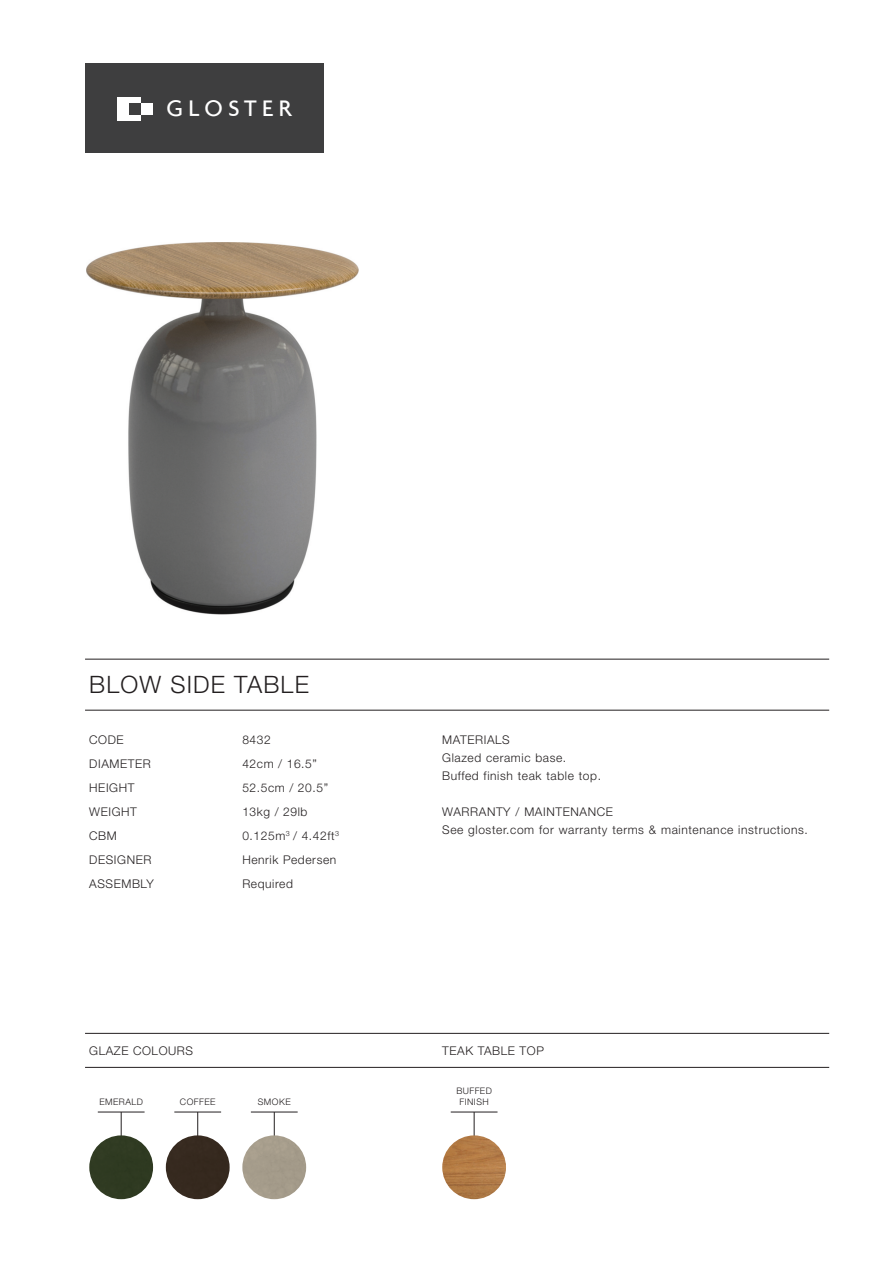
<style>
.page{position:relative;width:893px;height:1263px;background:#fff}
.page>*{position:absolute;margin:0;border:0;box-sizing:border-box;transform-origin:0 0}
.t1{font:500 24.3px "Agenda";letter-spacing:.225em;color:#fff}
.t2{font:300 24px "Helvetica Neue LT Std";letter-spacing:.05em;color:#231f20}
.t3{font:300 12px/24px "Helvetica Neue LT Std";letter-spacing:.05em;color:#231f20}
.t4{font:300 9px/10.8px "Helvetica Neue LT Std";letter-spacing:.05em;color:#231f20;text-align:center}
</style>
<div class="page">
<div style="left:85px;top:64px;width:238px;height:89px;background:#3e3e3f"></div>
<hr style="left:85px;top:659px;width:744px;height:1px;background:#231f20">
<hr style="left:85px;top:710px;width:744px;height:1px;background:#231f20">
<svg style="left:474px;top:1113px;width:1px;height:22px"></svg>
<img style="left:442px;top:1135px;width:64px;height:64px;border-radius:50%">
<hr style="left:451px;top:1112px;width:46px;height:1px;background:#231f20">
<hr style="left:85px;top:1067px;width:744px;height:1px;background:#231f20">
<hr style="left:85px;top:1033px;width:744px;height:1px;background:#231f20">
<svg style="left:121px;top:1113px;width:1px;height:22px"></svg>
<div style="left:89px;top:1135px;width:64px;height:64px;background:#2f3a22;border-radius:50%"></div>
<hr style="left:98px;top:1112px;width:47px;height:1px;background:#231f20">
<svg style="left:197px;top:1113px;width:1px;height:22px"></svg>
<div style="left:166px;top:1135px;width:64px;height:64px;background:#36291f;border-radius:50%"></div>
<hr style="left:174px;top:1112px;width:47px;height:1px;background:#231f20">
<svg style="left:274px;top:1113px;width:1px;height:22px"></svg>
<div style="left:242px;top:1135px;width:64px;height:64px;background:#a59c8b;border-radius:50%"></div>
<hr style="left:251px;top:1112px;width:47px;height:1px;background:#231f20">
<img style="left:117px;top:97px;width:35px;height:23px">
<img style="left:87px;top:243px;width:272px;height:371px">
<h1 class="t1" style="left:166px;top:94px;width:126px">GLOSTER</h1>
<h2 class="t2" style="left:89px;top:676px;width:221px">BLOW SIDE TABLE</h2>
<p class="t3" style="left:89px;top:729px;width:66px">CODE<br>DIAMETER<br>HEIGHT<br>WEIGHT<br>CBM<br>DESIGNER<br>ASSEMBLY</p>
<p class="t3" style="left:242px;top:729px;width:98px">8432<br>42cm / 16.5”<br>52.5cm / 20.5”<br>13kg / 29lb<br>0.125m<sup>3</sup> / 4.42ft<sup>3<br></sup>Henrik Pedersen<br>Required</p>
<p class="t3" style="left:89px;top:1039px;width:105px">GLAZE COLOURS</p>
<p class="t4" style="left:99px;top:1097px;width:45px">EMERALD</p>
<p class="t4" style="left:180px;top:1097px;width:37px">COFFEE</p>
<p class="t4" style="left:258px;top:1097px;width:34px">SMOKE</p>
<p class="t3" style="left:442px;top:732px;width:160px;line-height:18px">MATERIALS<br>Glazed ceramic base.<br>Buffed finish teak table top.</p>
<p class="t3" style="left:442px;top:804px;width:367px;line-height:18px">WARRANTY / MAINTENANCE<br>See gloster.com for warranty terms &amp; maintenance instructions.</p>
<p class="t3" style="left:442px;top:1039px;width:103px">TEAK TABLE TOP</p>
<p class="t4" style="left:456px;top:1087px;width:37px">BUFFED<br>FINISH</p>
</div>
